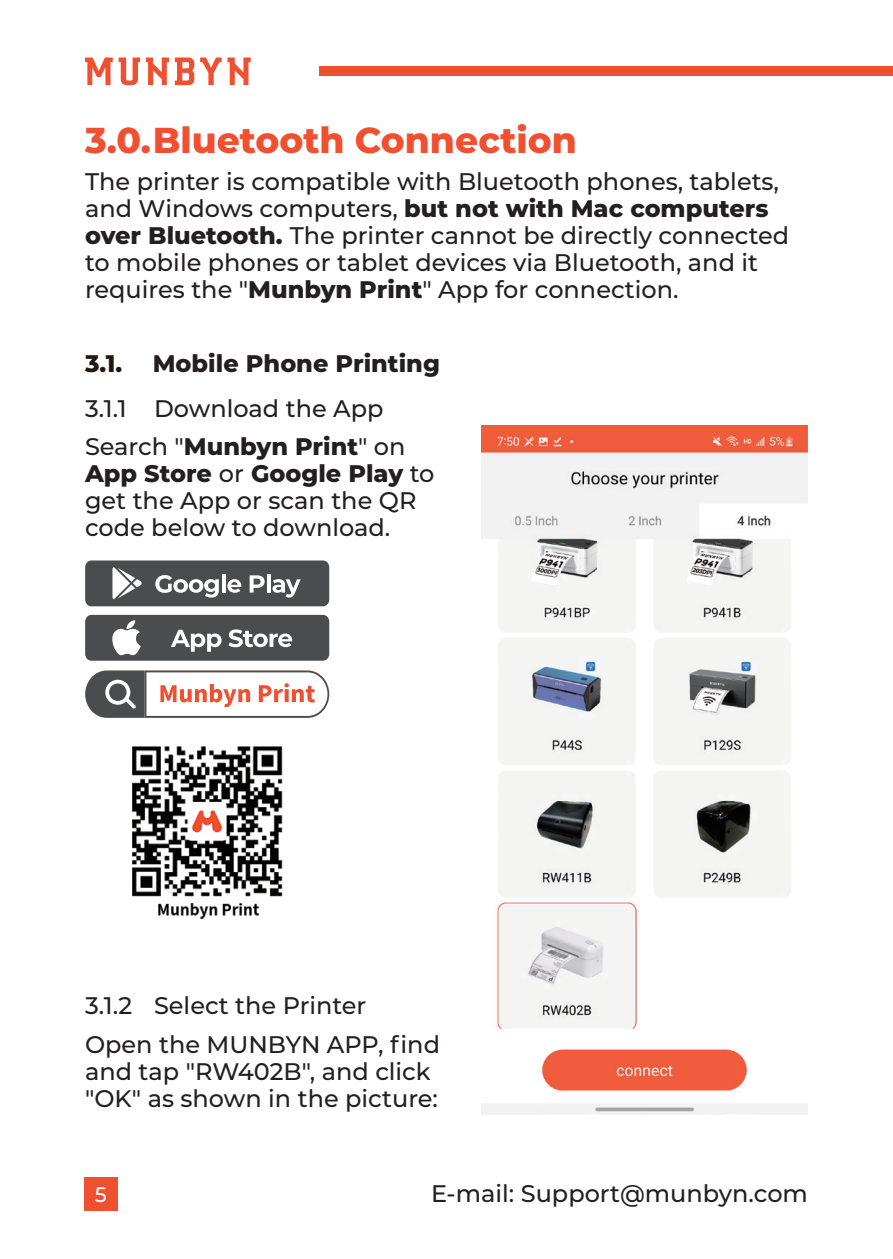
<style>
.page{position:relative;width:893px;height:1259px;background:#fff}
.page>*{position:absolute;margin:0;border:0;box-sizing:border-box;transform-origin:0 0}
.t1{font:800 36px "Montserrat";color:#f05030}
.t2{font:500 24px/27px "Montserrat";color:#231f20}
.t3{font:800 24px "Montserrat";color:#231f20}
.t4{font:800 24px "Montserrat";color:#211814}
.t5{font:500 21px "Montserrat";color:#fff}
.s1{font-weight:800}
</style>
<div class="page">
<svg style="left:200px;top:57px;width:51px;height:28px"></svg>
<svg style="left:85px;top:57px;width:28px;height:28px"></svg>
<svg style="left:119px;top:57px;width:21px;height:28px"></svg>
<svg style="left:146px;top:57px;width:23px;height:28px"></svg>
<svg style="left:175px;top:57px;width:19px;height:28px"></svg>
<div style="left:320px;top:67px;width:573px;height:9px;background:#f05030"></div>
<div style="left:84px;top:1177px;width:33px;height:33px;background:#f0502f"></div>
<img style="left:132px;top:746px;width:151px;height:173px">
<div style="left:85px;top:560px;width:244px;height:46px;background:#4b4c4d;border-radius:6px"></div>
<svg style="left:155px;top:575px;width:64px;height:22px"></svg>
<hr style="left:222px;top:574px;width:3px;height:18px;background:#fff">
<svg style="left:227px;top:579px;width:14px;height:14px"></svg>
<svg style="left:250px;top:575px;width:15px;height:17px"></svg>
<hr style="left:267px;top:574px;width:3px;height:18px;background:#fff">
<svg style="left:272px;top:579px;width:29px;height:18px"></svg>
<div style="left:85px;top:615px;width:244px;height:45px;background:#4b4c4d;border-radius:6px"></div>
<svg style="left:112px;top:620px;width:29px;height:35px"></svg>
<svg style="left:171px;top:630px;width:51px;height:22px"></svg>
<svg style="left:229px;top:629px;width:63px;height:18px"></svg>
<svg style="left:112px;top:567px;width:30px;height:32px"></svg>
<svg style="left:85px;top:670px;width:244px;height:48px"></svg>
<img style="left:481px;top:425px;width:327px;height:689px">
<h1 class="t1" style="left:85px;top:114px;width:493px">3.0. Bluetooth Connection</h1>
<p class="t2" style="left:85px;top:167px;width:706px">The printer is compatible with Bluetooth phones, tablets, and Windows computers, <span class="s1">but not with Mac computers over Bluetooth.</span> The printer cannot be directly connected to mobile phones or tablet devices via Bluetooth, and it requires the "<span class="s1">Munbyn Print</span>" App for connection.</p>
<p class="t4" style="left:85px;top:346px;width:39px">3.1.</p>
<p class="t3" style="left:153px;top:346px;width:289px">Mobile Phone Printing</p>
<p class="t2" style="left:85px;top:394px;width:300px">3.1.1 Download the App</p>
<p class="t2" style="left:85px;top:432px;width:351px">Search "<span class="s1">Munbyn Print</span>" on<br><span class="s1">App Store</span> or <span class="s1">Google Play</span> to get the App or scan the QR code below to download.</p>
<p class="t2" style="left:85px;top:991px;width:283px">3.1.2 Select the Printer</p>
<p class="t2" style="left:85px;top:1029px;width:356px">Open the MUNBYN APP, find and tap "RW402B", and click "OK" as shown in the picture:</p>
<p class="t5" style="left:95px;top:1180px;width:14px">5</p>
<p class="t2" style="left:431px;top:1179px;width:378px">E-mail: Support@munbyn.com</p>
</div>
